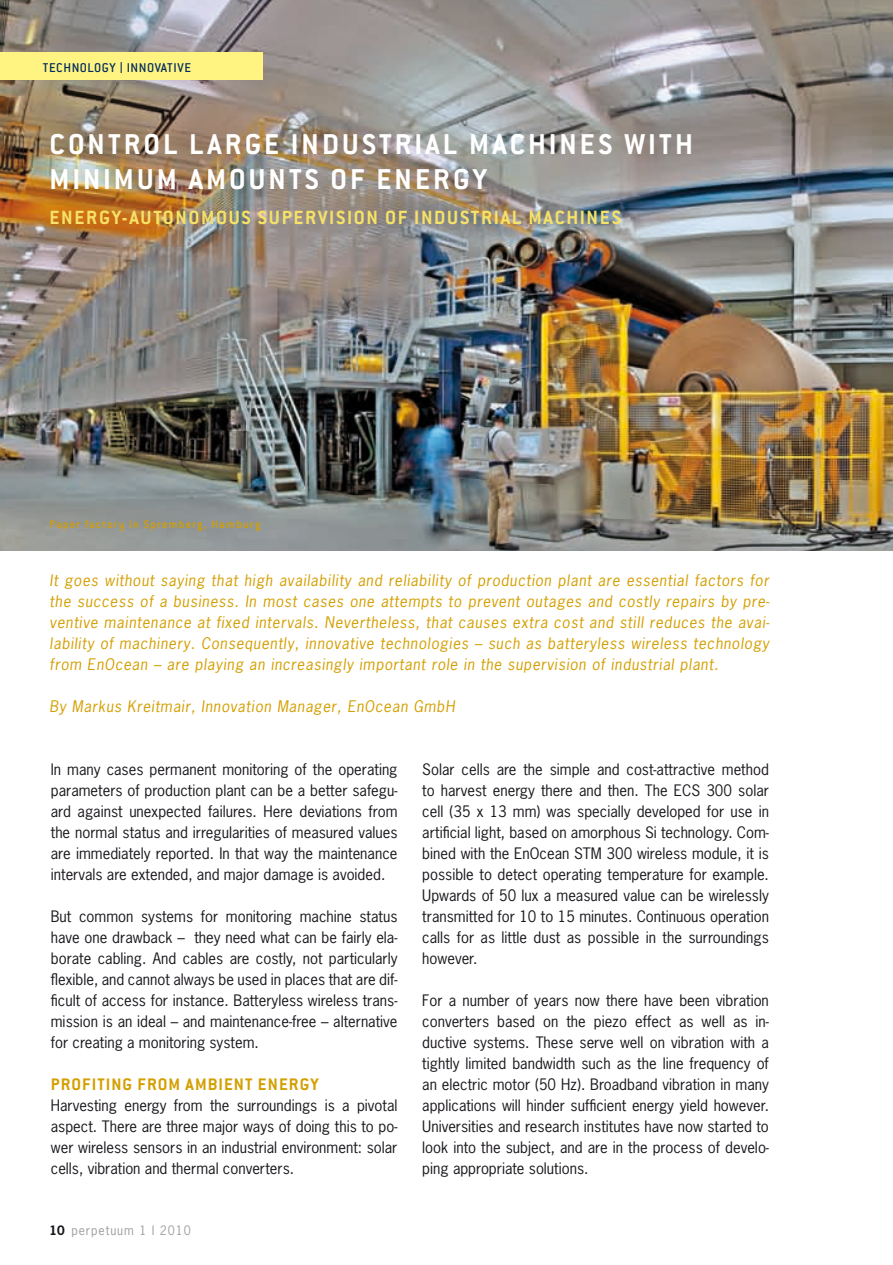
<style>
.page{position:relative;width:893px;height:1265px;background:#fff}
.page>*{position:absolute;margin:0;border:0;box-sizing:border-box;transform-origin:0 0}
.t1{font:700 31.5px/35px "Conduit ITC";letter-spacing:.1em;color:#fff}
.t2{font:700 21px "Conduit ITC";letter-spacing:.08em;color:#f5e268}
.t3{font:700 18.38px "Conduit ITC";letter-spacing:.06em;color:#d49f00}
.t4{font:italic 15.05px/21px "News Gothic";letter-spacing:.05em;color:#d49f00;text-align:justify}
.t5{font:14.88px/21px "News Gothic";color:#1a171c;text-align:justify}
.t6{font:500 14px "Conduit ITC";letter-spacing:.05em;color:#002c60}
.t7{font:500 12.25px "Conduit ITC";letter-spacing:.09em;color:#d49f00}
.t8{font:12.25px "News Gothic";letter-spacing:.075em;color:#9d9ea0}
.s1{font-family:"News Gothic";font-weight:400}
.s2{font-weight:700;color:#1a171c}
</style>
<div class="page">
<img style="left:0;top:0;width:893px;height:551px">
<div style="left:0;top:52px;width:263px;height:27px;background:#fff381"></div>
<p class="t6" style="left:43px;top:59px;width:38px">TECHNOLOGY</p>
<p class="t6" style="left:120px;top:59px;width:73px"><span class="s1">|</span> INNOVATIVe</p>
<h1 class="t1" style="left:50px;top:126px;width:645px;text-indent:345px">RIAL MACHINES WITH<br>MINIMUM AMOUNTS OF ENERGY</h1>
<h2 class="t2" style="left:50px;top:205px;width:443px">ENERGY-AUTONOMOUS SUPERVISION OF INDUSTRIAL</h2>
<h2 class="t2" style="left:528px;top:205px;width:83px">MACHINES</h2>
<h1 class="t1" style="left:50px;top:126px;width:291px">CONTROL LARGE INDUST</h1>
<p class="t7" style="left:50px;top:518px;width:213px">Paper factory in Spremberg, Hamburg</p>
<p class="t4" style="left:50px;top:569px;width:721px">It goes without saying that high availability and reliability of production plant are essential factors for the success of a business. In most cases one attempts to prevent outages and costly repairs by pre&shy;ventive maintenance at fixed intervals. Nevertheless, that causes extra cost and still reduces the avai&shy;lability of machinery. Consequently, innovative technologies – such as batteryless wireless technology from EnOcean – are playing an increasingly important role in the supervision of industrial plant.</p>
<p class="t4" style="left:50px;top:695px;width:407px">By Markus Kreitmair, Innovation Manager, EnOcean GmbH</p>
<p class="t5" style="left:51px;top:758px;width:348px">In many cases permanent monitoring of the operating parameters of production plant can be a better safegu&shy;ard against unexpected failures. Here deviations from the normal status and irregularities of measured values are immediately reported. In that way the maintenance intervals are extended, and major damage is avoided.</p>
<p class="t5" style="left:51px;top:905px;width:348px">But common systems for monitoring machine status have one drawback – they need what can be fairly ela&shy;borate cabling. And cables are costly, not particularly flexible, and cannot always be used in places that are dif&shy;ficult of access for instance. Batteryless wireless trans&shy;mission is an ideal – and maintenance-free – alternative for creating a monitoring system.</p>
<p class="t3" style="left:51px;top:1073px;width:65px">PROFITING</p>
<p class="t3" style="left:138px;top:1073px;width:183px">FROM AMBIENT ENERGY</p>
<p class="t5" style="left:51px;top:1094px;width:348px">Harvesting energy from the surroundings is a pivotal aspect. There are three major ways of doing this to po&shy;wer wireless sensors in an industrial environment: solar cells, vibration and thermal converters.</p>
<p class="t8" style="left:50px;top:1222px;width:143px"><span class="s2">10</span> perpetuum 1 | 2010</p>
<p class="t5" style="left:422px;top:758px;width:348px">Solar cells are the simple and cost-attractive method to harvest energy there and then. The ECS 300 solar cell (35 x 13 mm) was specially developed for use in artificial light, based on amorphous Si technology. Com&shy;bined with the EnOcean STM 300 wireless module, it is possible to detect operating temperature for example.<br>Upwards of 50 lux a measured value can be wirelessly transmitted for 10 to 15 minutes. Continuous operation calls for as little dust as possible in the surroundings however.</p>
<p class="t5" style="left:422px;top:989px;width:348px">For a number of years now there have been vibration converters based on the piezo effect as well as in&shy;ductive systems. These serve well on vibration with a tightly limited bandwidth such as the line frequency of an electric motor (50 Hz). Broadband vibration in many applications will hinder sufficient energy yield however.<br>Universities and research institutes have now started to look into the subject, and are in the process of develo&shy;ping appropriate solutions.</p>
</div>
